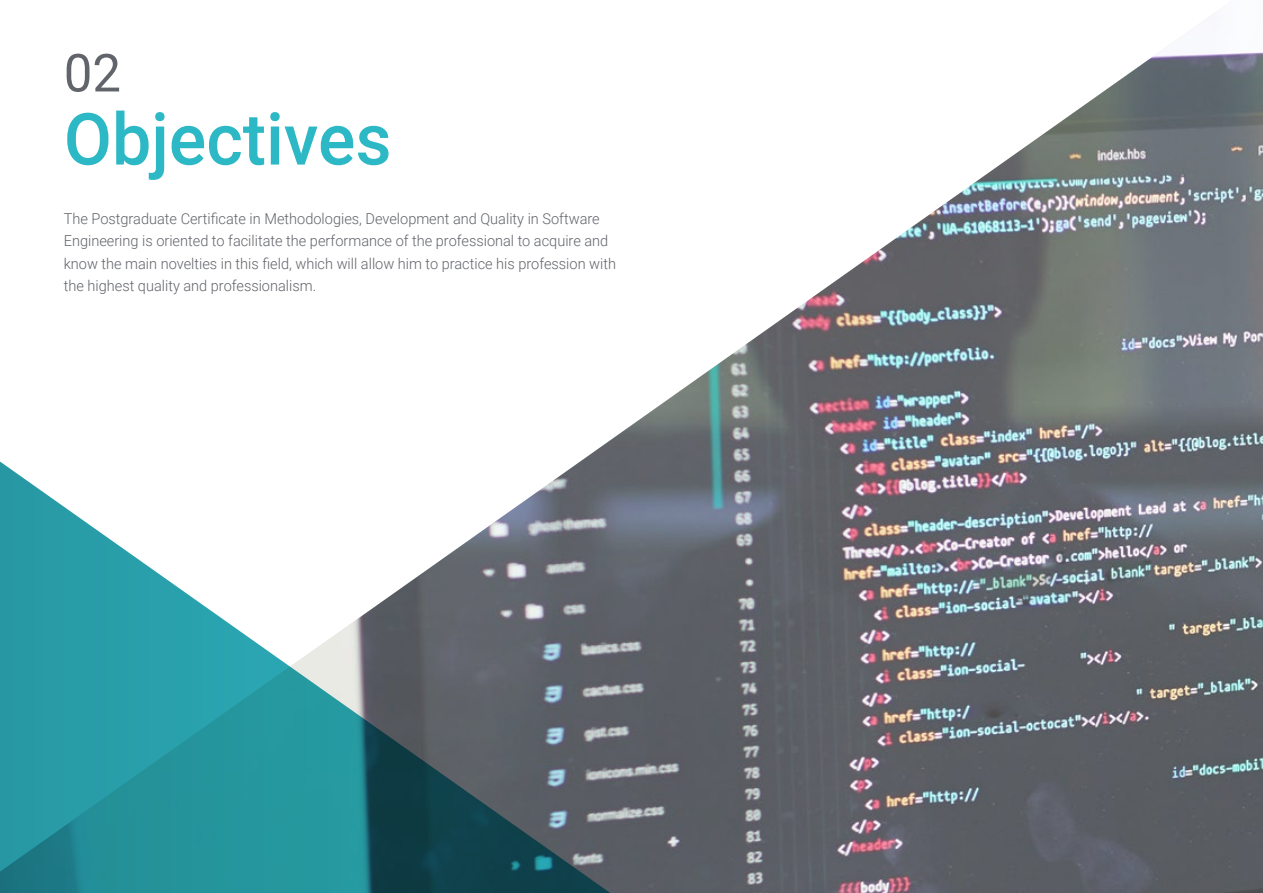
<style>
.page{position:relative;width:1263px;height:893px;background:#fff}
.page>*{position:absolute;margin:0;border:0;box-sizing:border-box;transform-origin:0 0}
.t1{font:500 72px "Roboto";color:#2db8c5}
.t2{font:52.5px "Roboto";color:#61646a}
.t3{font:300 15px/22.5px "Roboto";color:#61646a}
</style>
<div class="page">
<img style="left:602px;top:7px;width:661px;height:886px">
<svg style="left:0;top:446px;width:640px;height:447px"></svg>
<h2 class="t2" style="left:64px;top:36px;width:59px">02</h2>
<h1 class="t1" style="left:64px;top:89px;width:329px">Objectives</h1>
<p class="t3" style="left:64px;top:207px;width:554px">The Postgraduate Certificate in Methodologies, Development and Quality in Software Engineering is oriented to facilitate the performance of the professional to acquire and know the main novelties in this field, which will allow him to practice his profession with the highest quality and professionalism.</p>
</div>
